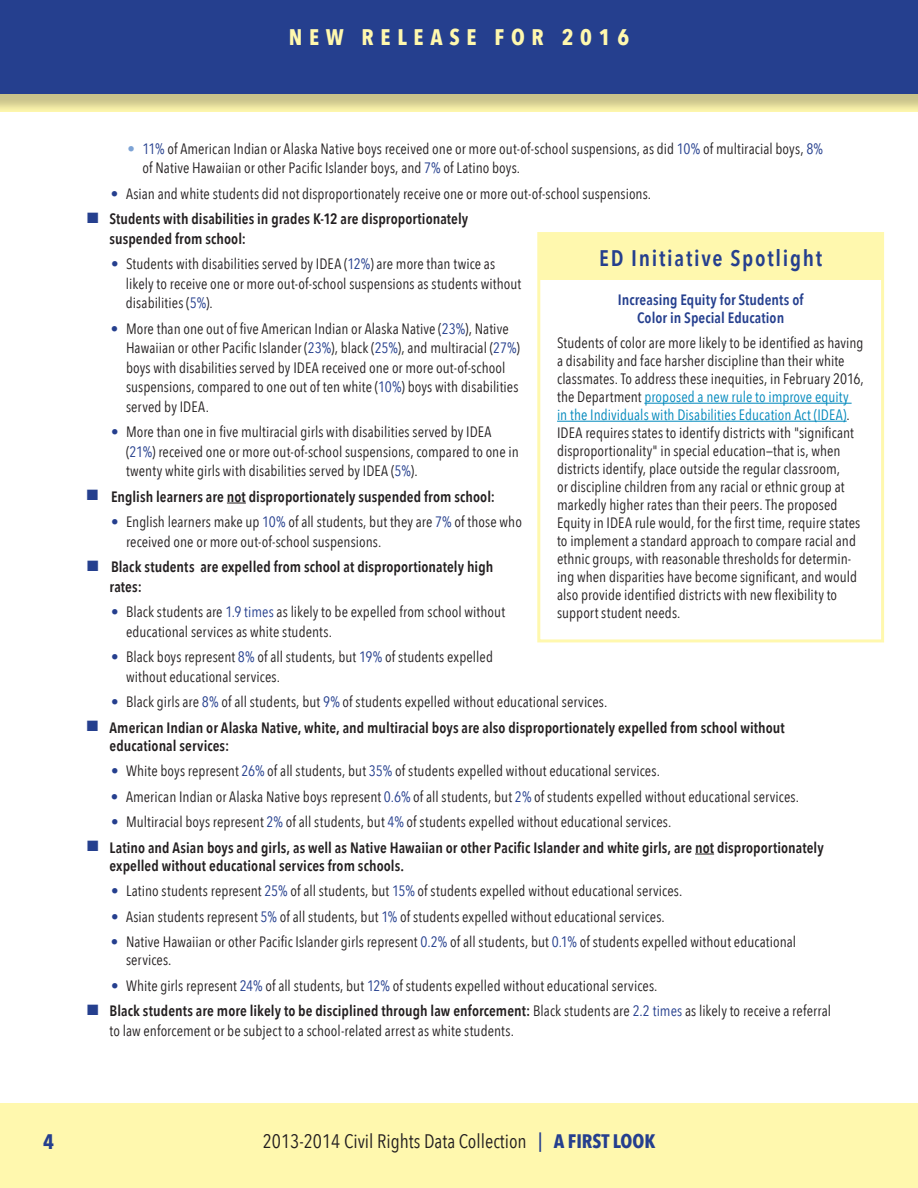
<style>
.page{position:relative;width:918px;height:1188px;background:#fff}
.page>*{position:absolute;margin:0;border:0;box-sizing:border-box;transform-origin:0 0}
.t1{font:600 22.5px "Avenir Next Condensed";letter-spacing:.075em;color:#253f8e}
.t2{font:700 22.5px "Avenir Next Condensed";letter-spacing:.3em;color:#fff8ae}
.t3{font:700 21px "Avenir Next Condensed";color:#253f8e}
.t4{font:19.5px "Avenir Next Condensed";color:#231f20}
.t5{font:15px/18px "Avenir Next Condensed";letter-spacing:.005em;color:#231f20}
.t6{font:600 15px/19.5px "Avenir Next Condensed";letter-spacing:.005em;color:#231f20}
.t7{font:600 15px/18px "Avenir Next Condensed";letter-spacing:.005em;color:#253f8e;text-align:center}
.t8{font:15px "Avenir Next Condensed";letter-spacing:.005em;color:#0088bc}
.s1{color:#7da3d5}
.s2{color:#253f8e}
.s3{font-weight:600}
.s4{color:#0088bc}
.s5{color:#231f20}
.s6{font-weight:500;color:#253f8e}
.s7{font-weight:700;color:#253f8e}
</style>
<div class="page">
<div style="left:0;top:1103px;width:918px;height:85px;background:#fff8ae"></div>
<div style="left:0;top:0;width:918px;height:113px;background:#231f20;opacity:.25"></div>
<div style="left:0;top:0;width:918px;height:94px;background:#253f8e"></div>
<div style="left:540px;top:235px;width:343px;height:44px;background:#fff8ae"></div>
<svg style="left:227px;top:503px;width:19px;height:1px"></svg>
<svg style="left:695px;top:854px;width:19px;height:1px"></svg>
<div style="left:537px;top:232px;width:347px;height:410px;border:3px solid #fff8ae"></div>
<hr style="left:644px;top:403px;width:208px;height:1px;background:#0088bc">
<hr style="left:557px;top:421px;width:290px;height:1px;background:#0088bc">
<h1 class="t2" style="left:289px;top:23px;width:342px">NEW RELEASE FOR 2016</h1>
<p class="t5" style="left:142px;top:138px;width:682px;line-height:19.5px;text-indent:-15px"><span class="s1">•</span> <span class="s2">11%</span> of American Indian or Alaska Native boys received one or more out-of-school suspensions, as did <span class="s2">10%</span> of multiracial boys, <span class="s2">8% </span>of Native Hawaiian or other Pacific Islander boys, and <span class="s2">7%</span> of Latino boys.</p>
<p class="t5" style="left:111px;top:184px;width:542px"><span class="s2">•</span> Asian and white students did not disproportionately receive one or more out-of-school suspensions.</p>
<p class="t6" style="left:110px;top:209px;width:360px;text-indent:-22px"><span class="s2">■</span> Students with disabilities in grades K-12 are disproportionately suspended from school:</p>
<p class="t5" style="left:126px;top:254px;width:397px;line-height:19.5px;text-indent:-15px"><span class="s2">•</span> Students with disabilities served by IDEA (<span class="s2">12%</span>) are more than twice as likely to receive one or more out-of-school suspensions as students without disabilities (<span class="s2">5%</span>).</p>
<p class="t5" style="left:126px;top:318px;width:396px;line-height:19.5px;text-indent:-15px"><span class="s2">•</span> More than one out of five American Indian or Alaska Native (<span class="s2">23%</span>), Native Hawaiian or other Pacific Islander (<span class="s2">23%</span>), black (<span class="s2">25%</span>), and multiracial (<span class="s2">27%</span>) boys with disabilities served by IDEA received one or more out-of-school suspensions, compared to one out of ten white (<span class="s2">10%</span>) boys with disabilities served by IDEA.</p>
<p class="t5" style="left:126px;top:422px;width:394px;line-height:19.5px;text-indent:-15px"><span class="s2">•</span> More than one in five multiracial girls with disabilities served by IDEA (<span class="s2">21%</span>) received one or more out-of-school suspensions, compared to one in twenty white girls with disabilities served by IDEA (<span class="s2">5%</span>).</p>
<p class="t6" style="left:87px;top:486px;width:410px"><span class="s2">■</span> English learners are not disproportionately suspended from school:</p>
<p class="t5" style="left:126px;top:512px;width:397px;line-height:19.5px;text-indent:-15px"><span class="s2">•</span> English learners make up <span class="s2">10%</span> of all students, but they are <span class="s2">7%</span> of those who received one or more out-of-school suspensions.</p>
<p class="t6" style="left:110px;top:557px;width:385px;text-indent:-22px"><span class="s2">■</span> Black students are expelled from school at disproportionately high rates:</p>
<p class="t5" style="left:126px;top:602px;width:381px;line-height:19.5px;text-indent:-15px"><span class="s2">•</span> Black students are <span class="s2">1.9 times</span> as likely to be expelled from school without educational services as white students.</p>
<p class="t5" style="left:126px;top:647px;width:368px;line-height:19.5px;text-indent:-15px"><span class="s2">•</span> Black boys represent <span class="s2">8%</span> of all students, but <span class="s2">19%</span> of students expelled without educational services.</p>
<p class="t5" style="left:111px;top:692px;width:498px"><span class="s2">•</span> Black girls are <span class="s2">8%</span> of all students, but <span class="s2">9%</span> of students expelled without educational services.</p>
<p class="t6" style="left:110px;top:718px;width:677px;line-height:18px;text-indent:-23px"><span class="s2">■</span> American Indian or Alaska Native, white, and multiracial boys are also disproportionately expelled from school without educational services:</p>
<p class="t5" style="left:111px;top:761px;width:550px"><span class="s2">•</span> White boys represent <span class="s2">26%</span> of all students, but <span class="s2">35%</span> of students expelled without educational services.</p>
<p class="t5" style="left:111px;top:787px;width:690px"><span class="s2">•</span> American Indian or Alaska Native boys represent <span class="s2">0.6%</span> of all students, but <span class="s2">2%</span> of students expelled without educational services.</p>
<p class="t5" style="left:111px;top:812px;width:562px"><span class="s2">•</span> Multiracial boys represent <span class="s2">2%</span> of all students, but <span class="s2">4%</span> of students expelled without educational services.</p>
<p class="t6" style="left:110px;top:838px;width:716px;line-height:18px;text-indent:-22px"><span class="s2">■</span> Latino and Asian boys and girls, as well as Native Hawaiian or other Pacific Islander and white girls, are not disproportionately expelled without educational services from schools.</p>
<p class="t5" style="left:111px;top:881px;width:573px"><span class="s2">•</span> Latino students represent <span class="s2">25%</span> of all students, but <span class="s2">15%</span> of students expelled without educational services.</p>
<p class="t5" style="left:111px;top:907px;width:555px"><span class="s2">•</span> Asian students represent <span class="s2">5%</span> of all students, but <span class="s2">1%</span> of students expelled without educational services.</p>
<p class="t5" style="left:126px;top:932px;width:672px;text-indent:-15px"><span class="s2">•</span> Native Hawaiian or other Pacific Islander girls represent <span class="s2">0.2%</span> of all students, but <span class="s2">0.1%</span> of students expelled without educational services.</p>
<p class="t5" style="left:111px;top:976px;width:548px"><span class="s2">•</span> White girls represent <span class="s2">24%</span> of all students, but <span class="s2">12%</span> of students expelled without educational services.</p>
<p class="t5" style="left:110px;top:1001px;width:723px;line-height:19.5px;text-indent:-22px"><span class="s2">■</span> <span class="s3">Black students are more likely to be disciplined through law enforcement:</span> Black students are <span class="s2">2.2 times</span> as likely to receive a referral to law enforcement or be subject to a school-related arrest as white students.</p>
<h2 class="t1" style="left:599px;top:238px;width:224px">ED Initiative Spotlight</h2>
<p class="t7" style="left:618px;top:290px;width:187px">Increasing Equity for Students of<br>Color in Special Education</p>
<p class="t5" style="left:557px;top:333px;width:308px">Students of color are more likely to be identified as having a disability and face harsher discipline than their white classmates. To address these inequities, in February 2016, the Department <span class="s4">proposed a new rule to improve equity</span></p>
<p class="t8" style="left:557px;top:402px;width:294px">in the Individuals with Disabilities Education Act (IDEA)<span class="s5">.</span></p>
<p class="t5" style="left:557px;top:423px;width:305px">IDEA requires states to identify districts with "significant disproportionality" in special education—that is, when districts identify, place outside the regular classroom,<br>or discipline children from any racial or ethnic group at markedly higher rates than their peers. The proposed Equity in IDEA rule would, for the first time, require states to implement a standard approach to compare racial and ethnic groups, with reasonable thresholds for determin&shy;ing when disparities have become significant, and would also provide identified districts with new flexibility to support student needs.</p>
<h2 class="t3" style="left:43px;top:1129px;width:13px">4</h2>
<h3 class="t4" style="left:263px;top:1125px;width:394px">2013-2014 Civil Rights Data Collection <span class="s6">|</span> <span class="s7">A FIRST LOOK</span></h3>
</div>
